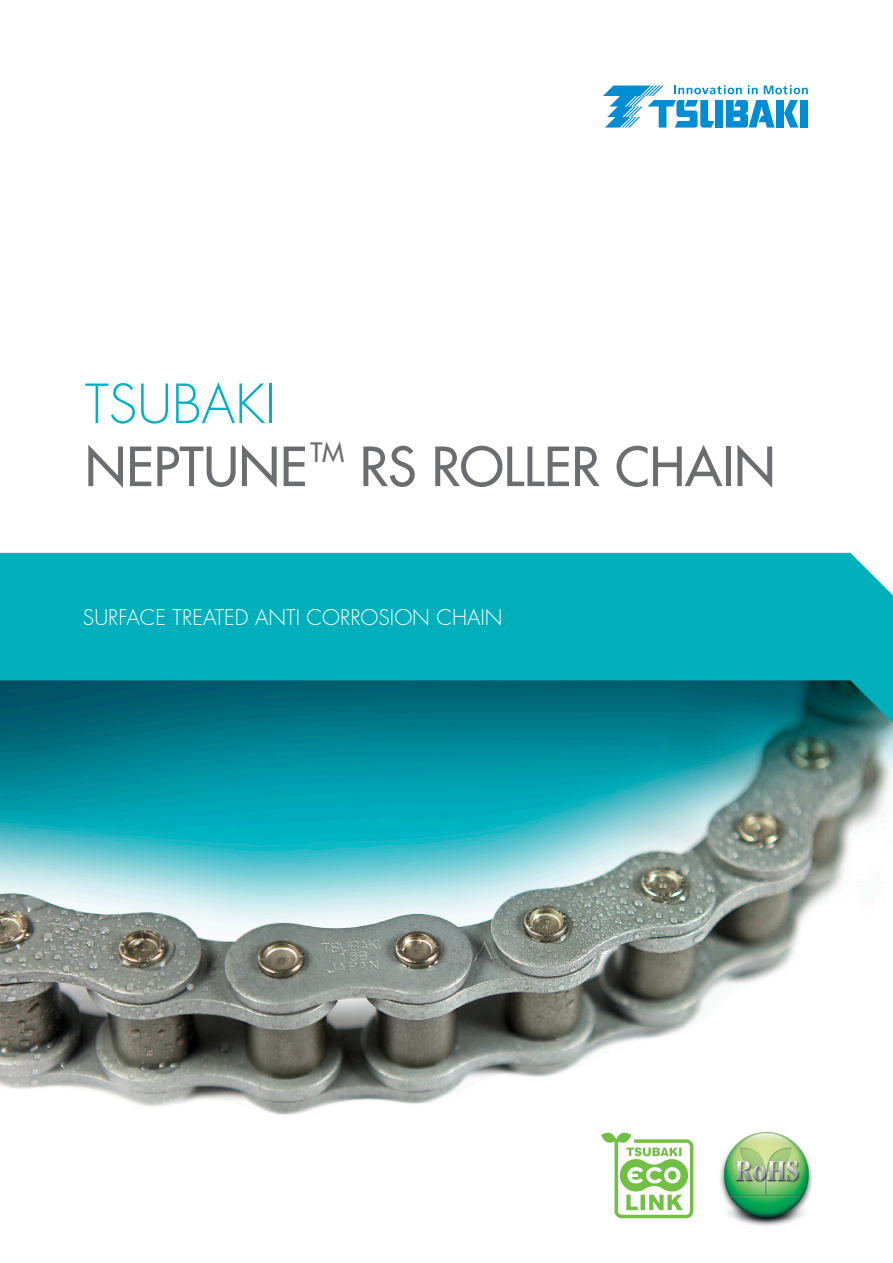
<style>
.page{position:relative;width:893px;height:1263px;background:#fff}
.page>*{position:absolute;margin:0;border:0;box-sizing:border-box;transform-origin:0 0}
.t1{font:52.5px "Futura";color:#6c6d70}
.t2{font:300 52.5px "Futura";color:#00b2c1}
.t3{font:26.1px "Futura";color:#6c6d70}
.DS{font:300 21px "Futura";color:#fff}
</style>
<div class="page">
<svg style="left:603px;top:85px;width:205px;height:43px"></svg>
<img style="left:0;top:723px;width:893px;height:392px">
<svg style="left:0;top:553px;width:893px;height:170px;background:#019caa"></svg>
<svg style="left:601px;top:1132px;width:93px;height:87px"></svg>
<img style="left:720px;top:1131px;width:93px;height:95px">
<p class="t2" style="left:85px;top:370px;width:193px">TSUBAKI</p>
<p class="t1" style="left:85px;top:433px;width:224px">NEPTUNE</p>
<p class="t3" style="left:310px;top:436px;width:36px">TM</p>
<p class="t1" style="left:360px;top:433px;width:417px">RS ROLLER CHAIN</p>
<p class="DS" style="left:83px;top:603px;width:421px">SURFACE TREATED ANTI CORROSION CHAIN</p>
</div>
